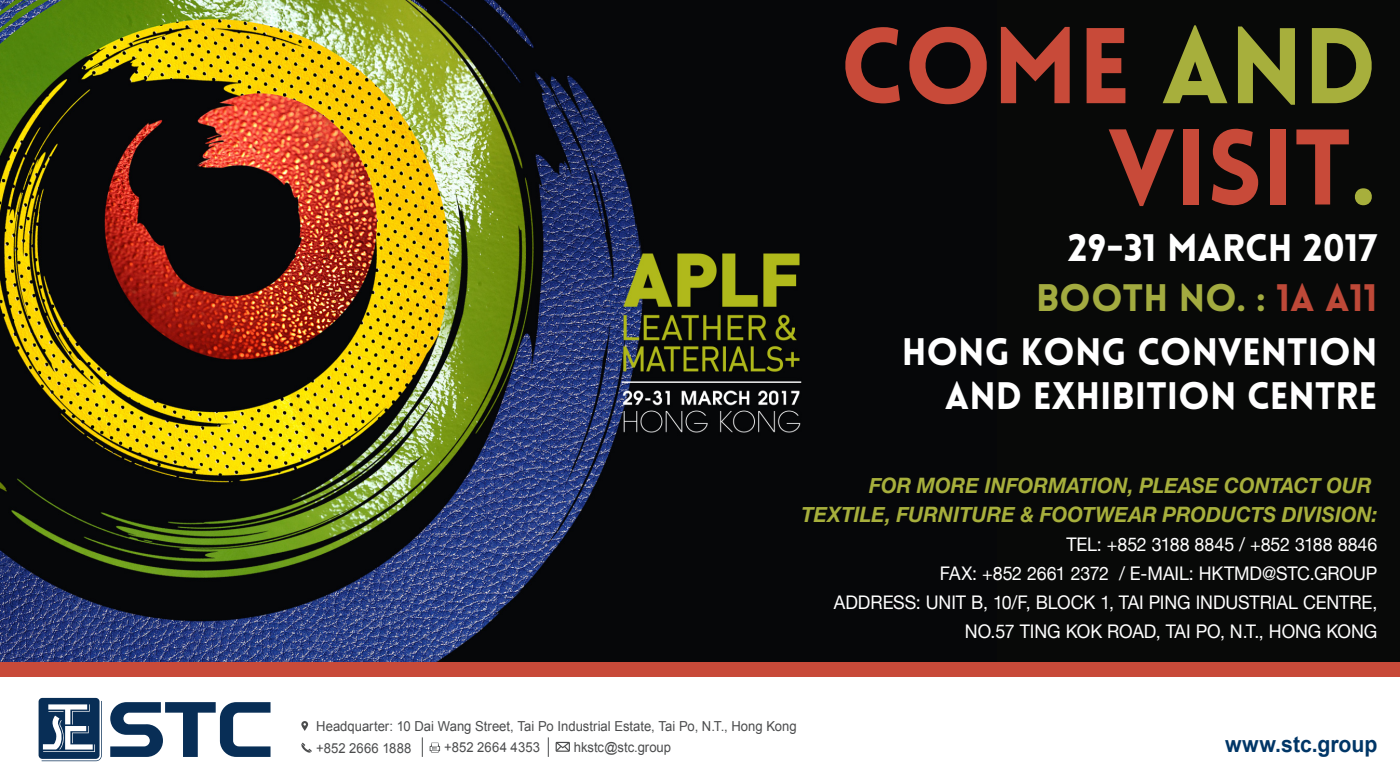
<style>
.page{position:relative;width:1400px;height:780px;background:#fff}
.page>*{position:absolute;margin:0;border:0;box-sizing:border-box;transform-origin:0 0}
.t1{font:900 105px/101.2px "Lovelo";color:#c84a39;text-align:right}
.t2{font:900 37.5px/53.8px "Lovelo";color:#fff;text-align:right}
.t3{font:700 22.38px "Arial";color:#003667;scale:.95 1}
.t4{font:italic 700 21.25px/28.8px "Helvetica Neue";color:#a7af3c;text-align:right;scale:.95 1}
.t5{font:18.75px/28.8px "Helvetica Neue";letter-spacing:-.005em;color:#fff;text-align:right;scale:.95 1}
.t6{font:13.75px "Arial";color:#4b4c4d;scale:.95 1}
.s1{color:#a7af3c}
.s2{color:#a3ab40}
.s3{color:#be4938}
</style>
<div class="page">
<div style="left:0;top:0;width:1400px;height:670px;background:#080908"></div>
<div style="left:39px;top:697px;width:61px;height:61px;background:#082e56;border-radius:4px"></div>
<svg style="left:110px;top:702px;width:160px;height:55px"></svg>
<svg style="left:42px;top:701px;width:60px;height:60px"></svg>
<svg style="left:422px;top:737px;width:1px;height:19px"></svg>
<svg style="left:548px;top:737px;width:1px;height:19px"></svg>
<svg style="left:430px;top:742px;width:10px;height:10px"></svg>
<svg style="left:301px;top:742px;width:11px;height:11px"></svg>
<svg style="left:555px;top:741px;width:15px;height:10px"></svg>
<svg style="left:301px;top:721px;width:7px;height:9px"></svg>
<img style="left:0;top:0;width:802px;height:662px">
<div style="left:0;top:662px;width:1400px;height:15px;background:#c84a39"></div>
<h1 class="t1" style="left:840px;top:17px;width:538px">COME <span class="s1">AND<br></span>VISIT<span class="s1">.</span></h1>
<h2 class="t2" style="left:1068px;top:222px;width:310px">29-31 MARCH 2017</h2>
<h2 class="t2" style="left:901px;top:271px;width:477px"><span class="s2">BOOTH NO. :</span> <span class="s3">1A A11<br></span>HONG KONG CONVENTION</h2>
<h2 class="t2" style="left:945px;top:369px;width:434px">AND EXHIBITION CENTRE</h2>
<p class="t4" style="left:801px;top:472px;width:608px">FOR MORE INFORMATION, PLEASE CONTACT OUR<br>TEXTILE, FURNITURE &amp; FOOTWEAR PRODUCTS DIVISION:</p>
<p class="t6" style="left:316px;top:717px;width:507px">Headquarter: 10 Dai Wang Street, Tai Po Industrial Estate, Tai Po, N.T., Hong Kong</p>
<p class="t5" style="left:834px;top:531px;width:574px">TEL: +852 3188 8845 / +852 3188 8846<br>FAX: +852 2661 2372 / E-MAIL: HKTMD@STC.GROUP<br>ADDRESS: UNIT B, 10/F, BLOCK 1, TAI PING INDUSTRIAL CENTRE, NO.57 TING KOK ROAD, TAI PO, N.T., HONG KONG</p>
<p class="t6" style="left:316px;top:738px;width:102px">+852 2666 1888</p>
<p class="t6" style="left:444px;top:737px;width:102px">+852 2664 4353</p>
<p class="t6" style="left:574px;top:737px;width:104px">hkstc@stc.group</p>
<p class="t3" style="left:1225px;top:729px;width:162px">www.stc.group</p>
</div>
